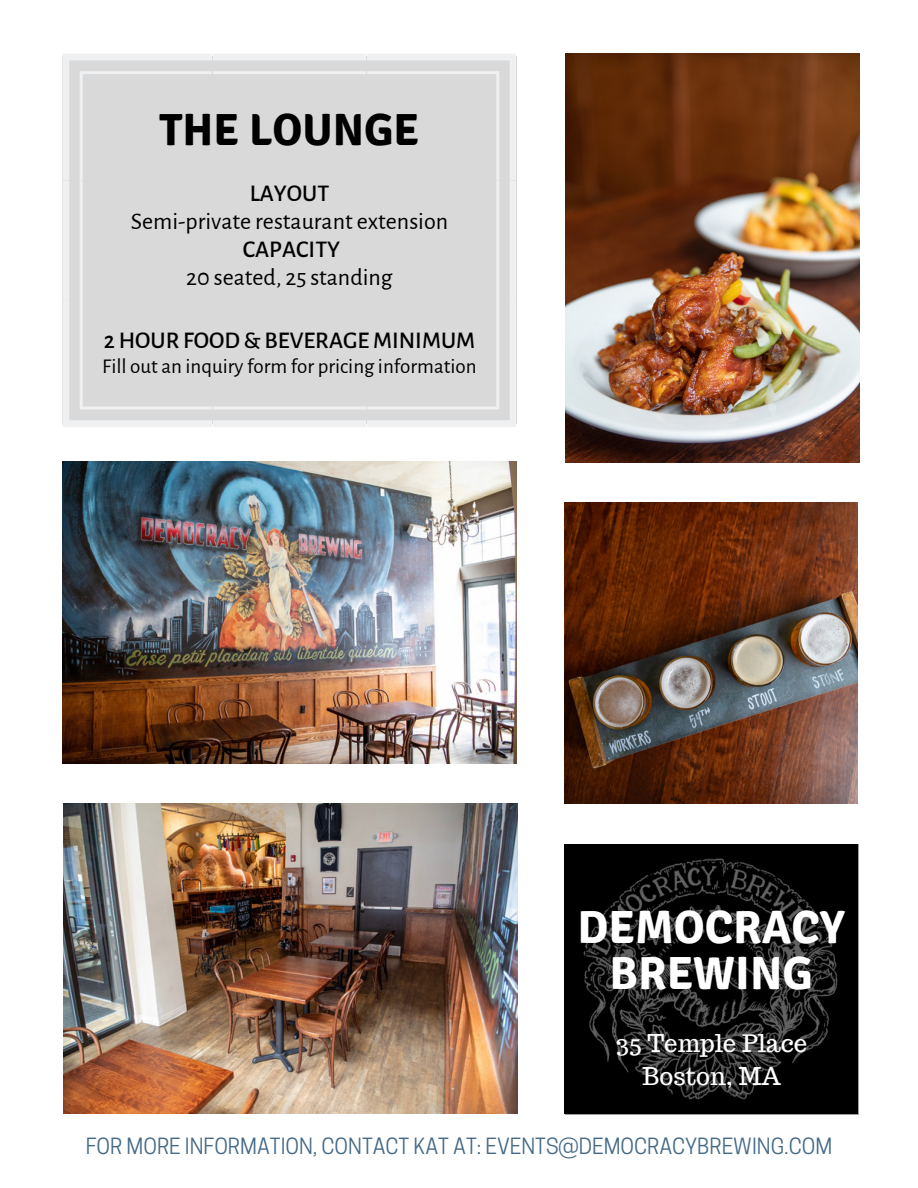
<style>
.page{position:relative;width:918px;height:1188px;background:#fff}
.page>*{position:absolute;margin:0;border:0;box-sizing:border-box;transform-origin:0 0}
.t1{font:700 46.5px/46.2px "Signika";color:#fff;text-align:center}
.t2{font:700 45px "Signika";color:#000}
.t3{font:24px/28px "Alegreya Sans";color:#000;text-align:center}
.t4{font:500 24px "Alegreya Sans";color:#000}
.t5{font:24px/32.7px "Trocchi";color:#fff;text-align:center}
.t6{font:21px "Cooper Hewitt";color:#446a87}
.t7{font:21px "Alegreya Sans";color:#000}
.s1{font-weight:500}
</style>
<div class="page">
<img style="left:62px;top:462px;width:455px;height:301px">
<img style="left:63px;top:803px;width:455px;height:311px">
<img style="left:564px;top:503px;width:294px;height:300px">
<img style="left:566px;top:54px;width:293px;height:408px">
<img style="left:566px;top:844px;width:292px;height:270px">
<svg style="left:62px;top:54px;width:454px;height:373px;background:#dadbdb"></svg>
<p class="t2" style="left:160px;top:102px;width:261px">THE LOUNGE</p>
<p class="t3" style="left:131px;top:179px;width:319px"><span class="s1">LAYOUT<br></span>Semi-private restaurant extension<br><span class="s1">CAPACITY<br></span>20 seated, 25 standing</p>
<h2 class="t4" style="left:104px;top:328px;width:373px">2 HOUR FOOD &amp; BEVERAGE MINIMUM</h2>
<h1 class="t7" style="left:102px;top:356px;width:376px">Fill out an inquiry form for pricing information</h1>
<p class="t1" style="left:577px;top:904px;width:269px">DEMOCRACY<br>BREWING</p>
<p class="t5" style="left:616px;top:1027px;width:193px">35 Temple Place<br>Boston, MA</p>
<p class="t6" style="left:86px;top:1138px;width:748px">FOR MORE INFORMATION, CONTACT KAT AT: EVENTS@DEMOCRACYBREWING.COM</p>
</div>
